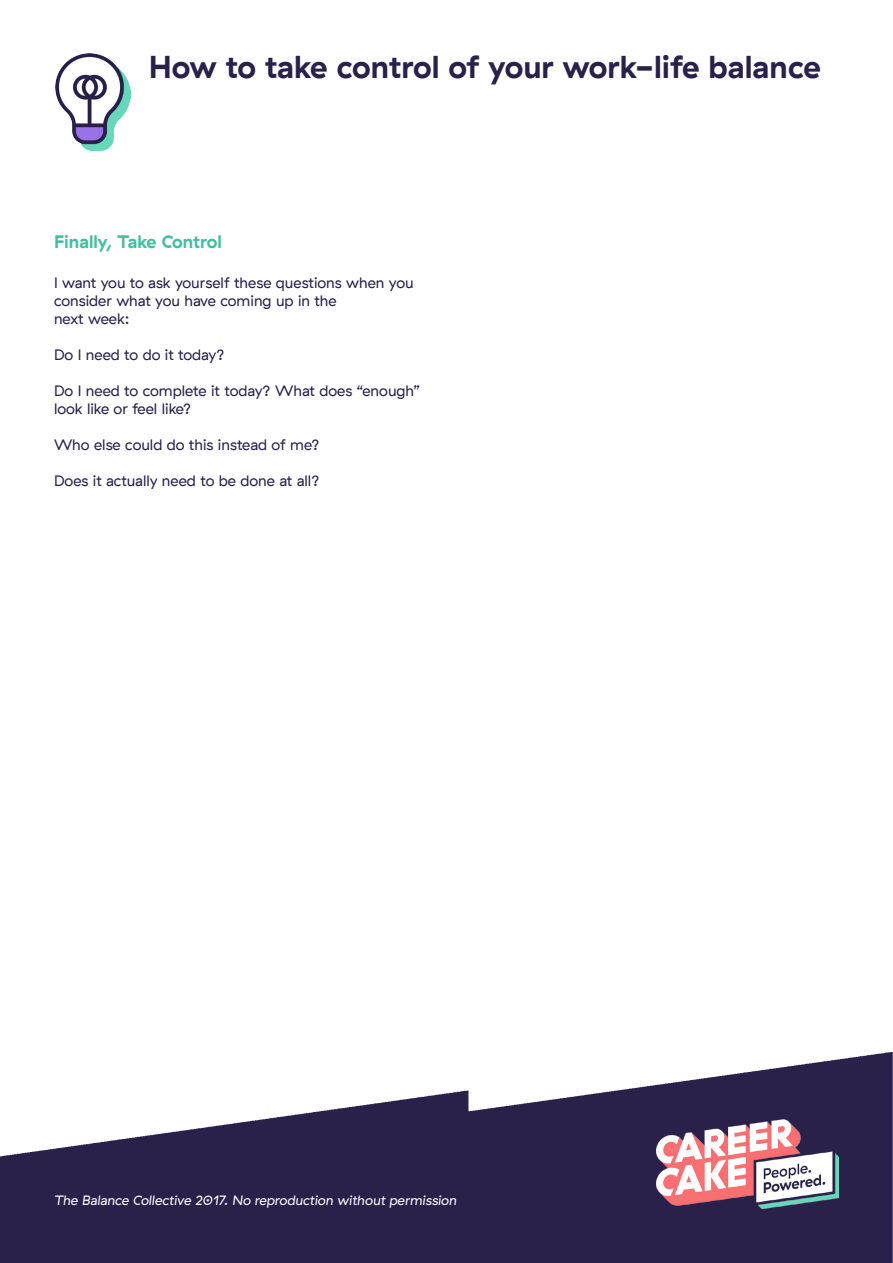
<style>
.page{position:relative;width:893px;height:1263px;background:#fff}
.page>*{position:absolute;margin:0;border:0;box-sizing:border-box;transform-origin:0 0}
.t1{font:700 31.5px "GT Haptik";color:#29214a}
.t2{font:700 18px "GT Haptik";color:#44bea1}
.t3{font:15px/18px "GT Haptik";color:#29214a}
.t4{font:italic 13.5px "GT Haptik";color:#fff}
</style>
<div class="page">
<img style="left:0;top:87px;width:893px;height:1176px">
<img style="left:55px;top:53px;width:75px;height:98px">
<img style="left:656px;top:1119px;width:183px;height:89px">
<p class="t1" style="left:149px;top:48px;width:674px">How to take control of your work-life balance</p>
<p class="t2" style="left:54px;top:231px;width:169px">Finally, Take Control</p>
<p class="t3" style="left:54px;top:274px;width:361px">I want you to ask yourself these questions when you consider what you have coming up in the</p>
<p class="t3" style="left:54px;top:310px;width:77px">next week:</p>
<p class="t3" style="left:54px;top:346px;width:172px">Do I need to do it today?</p>
<p class="t3" style="left:54px;top:382px;width:368px">Do I need to complete it today? What does “enough” look like or feel like?</p>
<p class="t3" style="left:54px;top:436px;width:267px">Who else could do this instead of me?</p>
<p class="t3" style="left:54px;top:472px;width:267px">Does it actually need to be done at all?</p>
<p class="t4" style="left:54px;top:1193px;width:404px">The Balance Collective 2017. No reproduction without permission</p>
</div>
